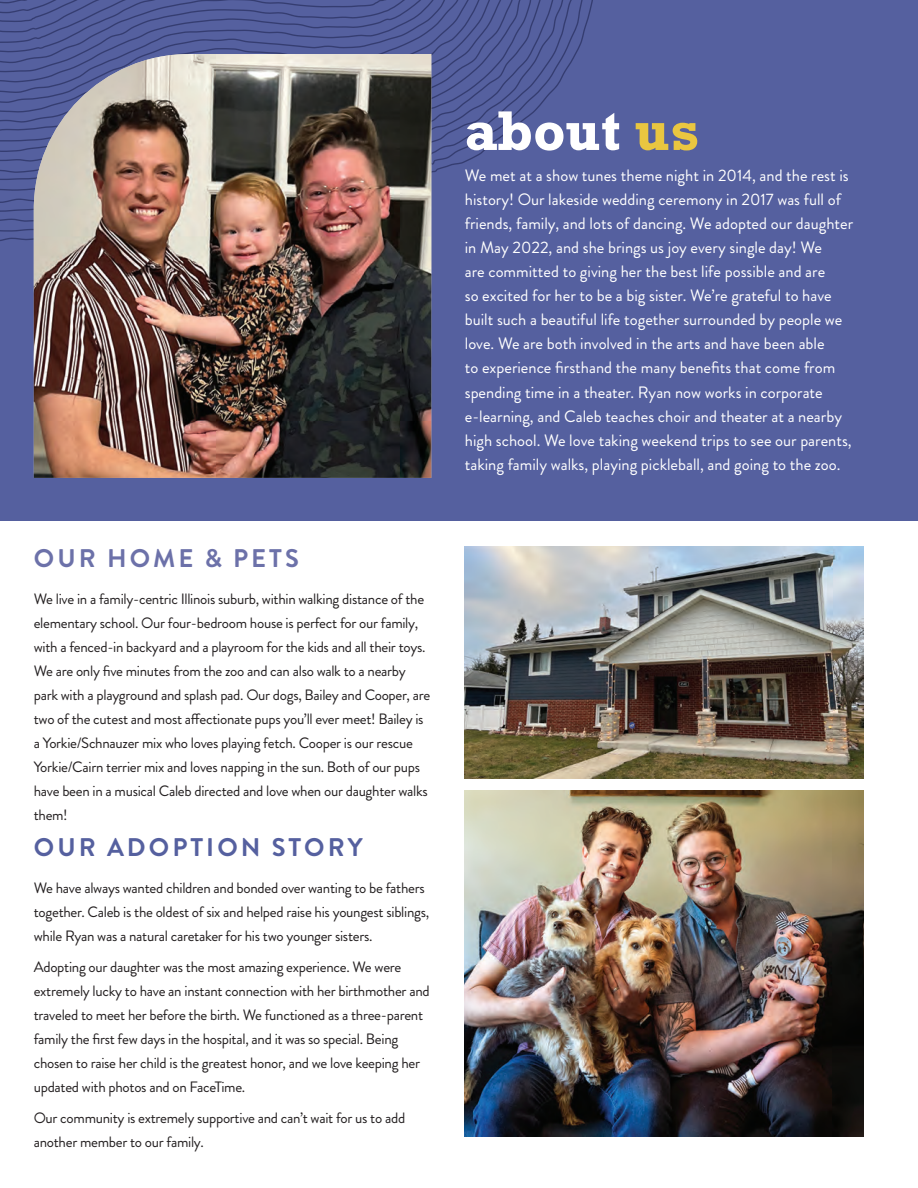
<style>
.page{position:relative;width:918px;height:1188px;background:#fff}
.page>*{position:absolute;margin:0;border:0;box-sizing:border-box;transform-origin:0 0}
.t1{font:700 56.7px "Rockwell Std";color:#fff}
.t2{font:700 25.5px "Brandon Grotesque";letter-spacing:.12em;color:#55609f}
.t3{font:700 25.5px "Brandon Grotesque";letter-spacing:.12em;color:#6c71a9}
.t4{font:16.5px/24px "Brandon Grotesque";color:#fff}
.t5{font:15px/24px "Brandon Grotesque";letter-spacing:-.02em;color:#231f20}
.s1{color:#e9c640}
</style>
<div class="page">
<div style="left:0;top:0;width:918px;height:521px;background:#55609f"></div>
<svg style="left:0;top:0;width:593px;height:242px"></svg>
<img style="left:465px;top:546px;width:399px;height:232px">
<img style="left:465px;top:791px;width:399px;height:346px">
<img style="left:34px;top:54px;width:397px;height:424px">
<h2 class="t3" style="left:34px;top:540px;width:266px">OUR HOME &amp; PETS</h2>
<p class="t5" style="left:34px;top:588px;width:398px">We live in a family-centric Illinois suburb, within walking distance of the elementary school. Our four-bedroom house is perfect for our family, with a fenced-in backyard and a playroom for the kids and all their toys.<br>We are only five minutes from the zoo and can also walk to a nearby park with a playground and splash pad. Our dogs, Bailey and Cooper, are two of the cutest and most affectionate pups you’ll ever meet! Bailey is a Yorkie/Schnauzer mix who loves playing fetch. Cooper is our rescue Yorkie/Cairn terrier mix and loves napping in the sun. Both of our pups have been in a musical Caleb directed and love when our daughter walks them!</p>
<h2 class="t2" style="left:34px;top:829px;width:330px">OUR ADOPTION STORY</h2>
<p class="t5" style="left:34px;top:876px;width:397px">We have always wanted children and bonded over wanting to be fathers together. Caleb is the oldest of six and helped raise his youngest siblings, while Ryan was a natural caretaker for his two younger sisters.</p>
<p class="t5" style="left:34px;top:955px;width:397px">Adopting our daughter was the most amazing experience. We were extremely lucky to have an instant connection with her birthmother and traveled to meet her before the birth. We functioned as a three-parent family the first few days in the hospital, and it was so special. Being chosen to raise her child is the greatest honor, and we love keeping her updated with photos and on FaceTime.</p>
<p class="t5" style="left:34px;top:1106px;width:373px">Our community is extremely supportive and can’t wait for us to add another member to our family.</p>
<h1 class="t1" style="left:465px;top:97px;width:236px">about <span class="s1">us</span></h1>
<p class="t4" style="left:465px;top:164px;width:390px">We met at a show tunes theme night in 2014, and the rest is history! Our lakeside wedding ceremony in 2017 was full of friends, family, and lots of dancing. We adopted our daughter in May 2022, and she brings us joy every single day! We<br>are committed to giving her the best life possible and are<br>so excited for her to be a big sister. We’re grateful to have built such a beautiful life together surrounded by people we love. We are both involved in the arts and have been able<br>to experience firsthand the many benefits that come from spending time in a theater. Ryan now works in corporate e-learning, and Caleb teaches choir and theater at a nearby high school. We love taking weekend trips to see our parents, taking family walks, playing pickleball, and going to the zoo.</p>
</div>
